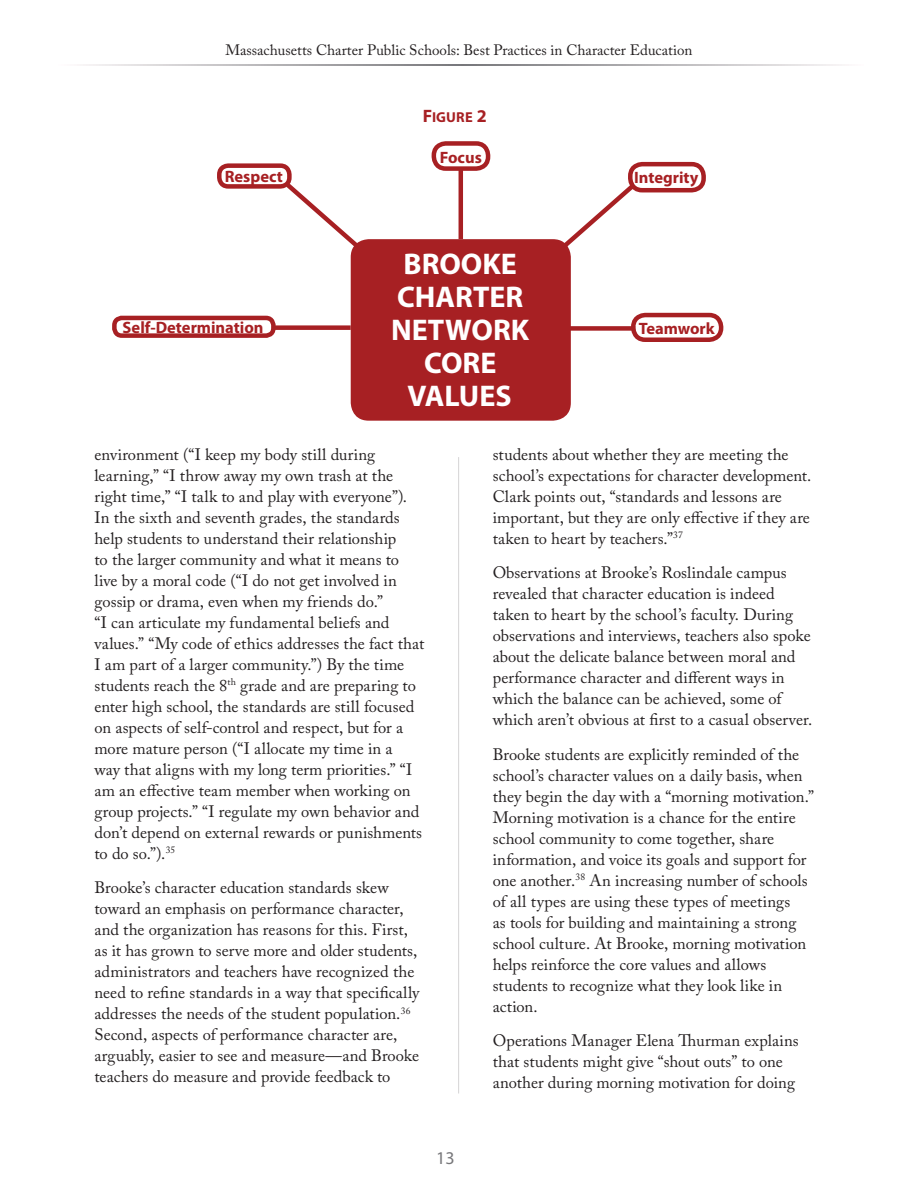
<style>
.page{position:relative;width:918px;height:1188px;background:#fff}
.page>*{position:absolute;margin:0;border:0;box-sizing:border-box;transform-origin:0 0}
.t1{font:700 30px/33px "Myriad Pro";color:#fff;text-align:center}
.t2{font:18px "Myriad Pro";color:#77777a}
.t3{font:16.5px/21px "Adobe Caslon Pro";color:#231f20}
.t4{font:700 16.5px "Myriad Pro";color:#a72023}
.t5{font:15px "Adobe Caslon Pro";color:#231f20}
.Body_Copy{font:14.4px "Myriad Pro Bold SC800";color:#a72023}
.s1{font-size:18px}
</style>
<div class="page">
<svg style="left:83px;top:65px;width:759px;height:1px"></svg>
<hr style="left:458px;top:457px;width:1px;height:637px;background:#d6d4d6">
<div style="left:351px;top:239px;width:220px;height:182px;background:#a72023;border-radius:18px"></div>
<svg style="left:282px;top:179px;width:87px;height:78px"></svg>
<div style="left:273px;top:325px;width:78px;height:5px;background:#a72023"></div>
<div style="left:557px;top:326px;width:78px;height:5px;background:#a72023"></div>
<svg style="left:552px;top:181px;width:88px;height:76px"></svg>
<hr style="left:459px;top:170px;width:4px;height:69px;background:#a72023">
<div style="left:217px;top:163px;width:75px;height:26px;border:4px solid #a72023;border-radius:9px"></div>
<div style="left:432px;top:141px;width:58px;height:30px;border:4px solid #a72023;border-radius:12px"></div>
<div style="left:628px;top:162px;width:78px;height:30px;border:4px solid #a72023;border-radius:12px"></div>
<div style="left:631px;top:313px;width:92px;height:29px;border:4px solid #a72023;border-radius:12px"></div>
<div style="left:112px;top:316px;width:164px;height:22px;border:4px solid #a72023;border-radius:8px"></div>
<p class="t5" style="left:226px;top:41px;width:468px">Massachusetts Charter Public Schools: Best Practices in Character Education</p>
<p class="Body_Copy" style="left:423px;top:107px;width:65px"><span class="s1">F</span>IGURE <span class="s1">2</span></p>
<p class="t4" style="left:225px;top:165px;width:60px">Respect</p>
<p class="t4" style="left:440px;top:146px;width:44px">Focus</p>
<p class="t4" style="left:634px;top:167px;width:66px">Integrity</p>
<p class="t1" style="left:391px;top:246px;width:140px">BROOKE<br>CHARTER<br>NETWORK<br>CORE<br>VALUES</p>
<p class="t4" style="left:123px;top:316px;width:143px">Self-Determination</p>
<p class="t4" style="left:639px;top:318px;width:77px">Teamwork</p>
<p class="t3" style="left:94px;top:444px;width:331px">environment (“I keep my body still during learning,” “I throw away my own trash at the right time,” “I talk to and play with everyone”).<br>In the sixth and seventh grades, the standards help students to understand their relationship<br>to the larger community and what it means to live by a moral code (“I do not get involved in gossip or drama, even when my friends do.”<br>“I can articulate my fundamental beliefs and values.” “My code of ethics addresses the fact that I am part of a larger community.”) By the time students reach the 8<sup>th</sup> grade and are preparing to enter high school, the standards are still focused on aspects of self-control and respect, but for a more mature person (“I allocate my time in a<br>way that aligns with my long term priorities.” “I am an effective team member when working on group projects.” “I regulate my own behavior and don’t depend on external rewards or punishments to do so.”).<sup>35</sup></p>
<p class="t3" style="left:94px;top:877px;width:326px">Brooke’s character education standards skew toward an emphasis on performance character, and the organization has reasons for this. First, as it has grown to serve more and older students, administrators and teachers have recognized the need to refine standards in a way that specifically addresses the needs of the student population.<sup>36<br></sup>Second, aspects of performance character are, arguably, easier to see and measure—and Brooke teachers do measure and provide feedback to</p>
<p class="t2" style="left:436px;top:1147px;width:20px">13</p>
<p class="t3" style="left:493px;top:444px;width:320px">students about whether they are meeting the school’s expectations for character development.<br>Clark points out, “standards and lessons are important, but they are only effective if they are taken to heart by teachers.”<sup>37</sup></p>
<p class="t3" style="left:493px;top:562px;width:321px">Observations at Brooke’s Roslindale campus revealed that character education is indeed taken to heart by the school’s faculty. During observations and interviews, teachers also spoke about the delicate balance between moral and performance character and different ways in which the balance can be achieved, some of which aren’t obvious at first to a casual observer.</p>
<p class="t3" style="left:493px;top:744px;width:323px">Brooke students are explicitly reminded of the school’s character values on a daily basis, when they begin the day with a “morning motivation.” Morning motivation is a chance for the entire school community to come together, share information, and voice its goals and support for one another.<sup>38</sup> An increasing number of schools of all types are using these types of meetings<br>as tools for building and maintaining a strong school culture. At Brooke, morning motivation helps reinforce the core values and allows students to recognize what they look like in action.</p>
<p class="t3" style="left:493px;top:1030px;width:308px">Operations Manager Elena Thurman explains that students might give “shout outs” to one another during morning motivation for doing</p>
</div>
